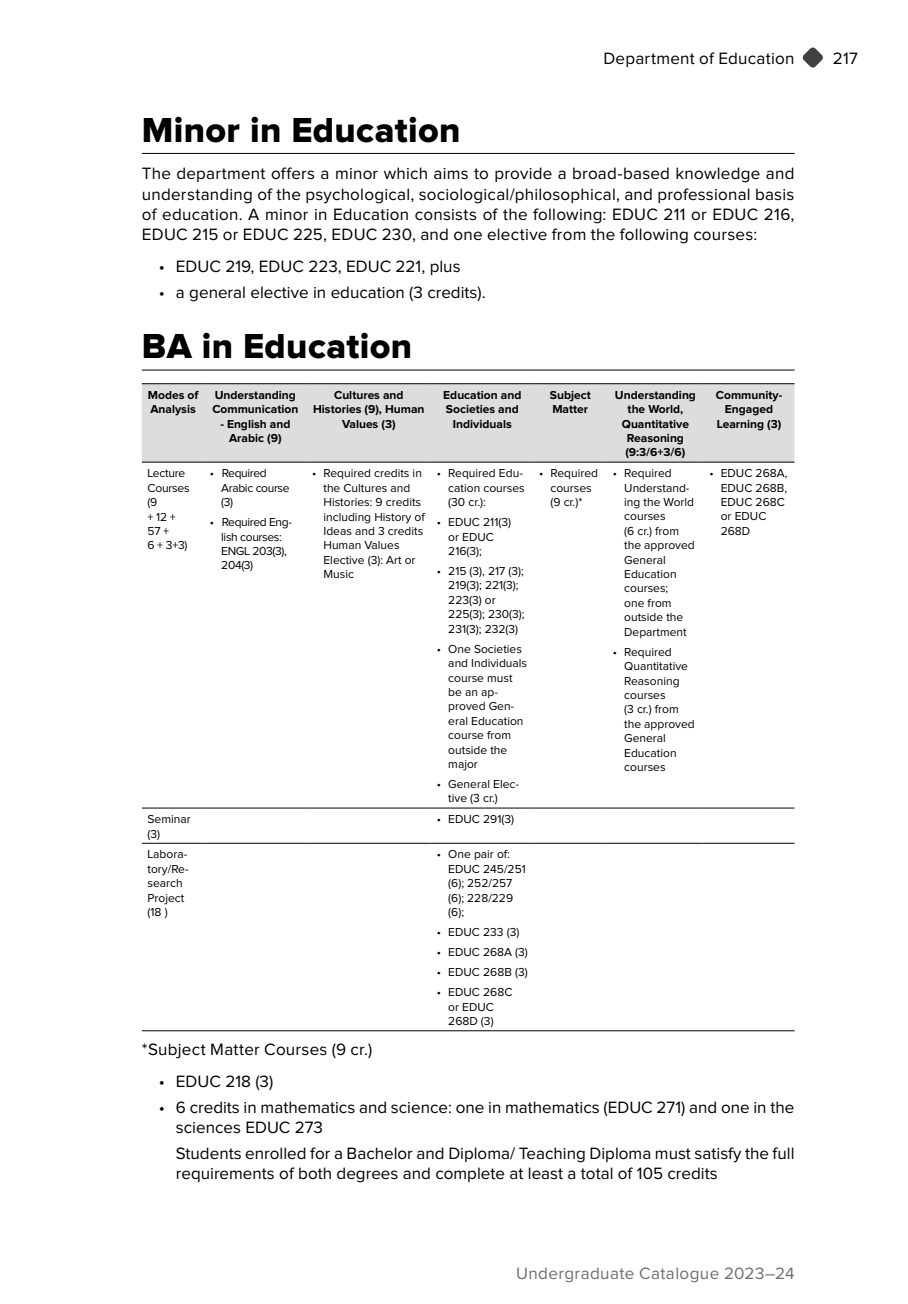
<style>
.page{position:relative;width:908px;height:1304px;background:#fff}
.page>*{position:absolute;margin:0;border:0;box-sizing:border-box;transform-origin:0 0}
.t1{font:36px "Proxima Nova Extrabld";letter-spacing:.01em;color:#000}
.t2{font:17px/20.4px "Proxima Nova";color:#000}
.t3{font:17px "Proxima Nova";letter-spacing:.025em;color:#6d6e71}
.t4{font:12px/14.4px "Proxima Nova";color:#000}
.t5{font:700 12px/14.4px "Proxima Nova";color:#000;text-align:center}
.t6{font:12px/14.4px "Proxima Nova";letter-spacing:-.03em;color:#000}
.t7{font:12px/14.4px "Proxima Nova";letter-spacing:-.02em;color:#000}
</style>
<div class="page">
<svg style="left:802px;top:47px;width:20px;height:21px"></svg>
<hr style="left:142px;top:153px;width:652px;height:1px;background:#000">
<hr style="left:142px;top:370px;width:652px;height:1px;background:#000">
<div style="left:142px;top:384px;width:652px;height:78px;background:#dcddde"></div>
<hr style="left:142px;top:808px;width:62px;height:1px;background:#000">
<hr style="left:204px;top:808px;width:102px;height:1px;background:#000">
<hr style="left:306px;top:808px;width:125px;height:1px;background:#000">
<hr style="left:431px;top:808px;width:102px;height:1px;background:#000">
<hr style="left:533px;top:808px;width:74px;height:1px;background:#000">
<hr style="left:607px;top:808px;width:96px;height:1px;background:#000">
<hr style="left:703px;top:808px;width:91px;height:1px;background:#000">
<hr style="left:142px;top:843px;width:62px;height:1px;background:#000">
<hr style="left:204px;top:843px;width:102px;height:1px;background:#000">
<hr style="left:306px;top:843px;width:125px;height:1px;background:#000">
<hr style="left:431px;top:843px;width:102px;height:1px;background:#000">
<hr style="left:533px;top:843px;width:74px;height:1px;background:#000">
<hr style="left:607px;top:843px;width:96px;height:1px;background:#000">
<hr style="left:703px;top:843px;width:91px;height:1px;background:#000">
<hr style="left:142px;top:1030px;width:62px;height:1px;background:#000">
<hr style="left:204px;top:1030px;width:102px;height:1px;background:#000">
<hr style="left:306px;top:1030px;width:125px;height:1px;background:#000">
<hr style="left:431px;top:1030px;width:102px;height:1px;background:#000">
<hr style="left:533px;top:1030px;width:74px;height:1px;background:#000">
<hr style="left:607px;top:1030px;width:96px;height:1px;background:#000">
<hr style="left:703px;top:1030px;width:91px;height:1px;background:#000">
<hr style="left:142px;top:383px;width:62px;height:1px;background:#000">
<hr style="left:204px;top:383px;width:102px;height:1px;background:#000">
<hr style="left:306px;top:383px;width:125px;height:1px;background:#000">
<hr style="left:431px;top:383px;width:102px;height:1px;background:#000">
<hr style="left:533px;top:383px;width:74px;height:1px;background:#000">
<hr style="left:607px;top:383px;width:96px;height:1px;background:#000">
<hr style="left:703px;top:383px;width:91px;height:1px;background:#000">
<hr style="left:142px;top:462px;width:62px;height:1px;background:#000">
<hr style="left:204px;top:462px;width:102px;height:1px;background:#000">
<hr style="left:306px;top:462px;width:125px;height:1px;background:#000">
<hr style="left:431px;top:462px;width:102px;height:1px;background:#000">
<hr style="left:533px;top:462px;width:74px;height:1px;background:#000">
<hr style="left:607px;top:462px;width:96px;height:1px;background:#000">
<hr style="left:703px;top:462px;width:91px;height:1px;background:#000">
<h2 class="t2" style="left:603px;top:49px;width:192px">Department of Education</h2>
<h2 class="t2" style="left:832px;top:49px;width:26px">217</h2>
<h1 class="t1" style="left:142px;top:113px;width:320px">Minor in Education</h1>
<p class="t2" style="left:142px;top:164px;width:654px;text-align:justify">The department offers a minor which aims to provide a broad-based knowledge and understanding of the psychological, sociological/philosophical, and professional basis of education. A minor in Education consists of the following: EDUC 211 or EDUC 216, EDUC 215 or EDUC 225, EDUC 230, and one elective from the following courses:</p>
<h2 class="t2" style="left:159px;top:257px;width:303px">• EDUC 219, EDUC 223, EDUC 221, plus</h2>
<h2 class="t2" style="left:159px;top:283px;width:328px">• a general elective in education (3 credits).</h2>
<h1 class="t1" style="left:142px;top:330px;width:272px">BA in Education</h1>
<p class="t5" style="left:148px;top:388px;width:52px;text-align:left">Modes of<br>Analysis</p>
<p class="t5" style="left:212px;top:388px;width:87px;text-align:left">Understanding<br>Communication</p>
<p class="t5" style="left:220px;top:417px;width:71px">- English and<br>Arabic (9)</p>
<p class="t5" style="left:313px;top:388px;width:113px">Cultures and<br>Histories (9), Human<br>Values (3)</p>
<p class="t5" style="left:443px;top:388px;width:79px">Education and<br>Societies and<br>Individuals</p>
<p class="t5" style="left:549px;top:388px;width:42px;text-align:left">Subject<br>Matter</p>
<p class="t5" style="left:614px;top:388px;width:83px">Understanding the World,<br>Quantitative<br>Reasoning (9:3/6+3/6)</p>
<p class="t5" style="left:715px;top:388px;width:68px">Community-<br>Engaged<br>Learning (3)</p>
<p class="t7" style="left:147px;top:467px;width:44px">Lecture<br>Courses (9<br>+ 12 +<br>57 +<br>6 + 3+3)</p>
<p class="t6" style="left:221px;top:467px;width:70px;text-indent:-11px">• Required<br>Arabic course (3)</p>
<p class="t6" style="left:221px;top:515px;width:72px;text-indent:-11px">• Required Eng&shy;lish courses:<br>ENGL 203(3),<br>204(3)</p>
<p class="t4" style="left:323px;top:467px;width:103px;text-indent:-11px">• Required credits in the Cultures and<br>Histories: 9 credits including History of<br>Ideas and 3 credits<br>Human Values<br>Elective (3): Art or<br>Music</p>
<p class="t4" style="left:448px;top:467px;width:78px;text-indent:-11px">• Required Edu&shy;cation courses (30 cr.):</p>
<p class="t4" style="left:448px;top:515px;width:64px;text-indent:-11px">• EDUC 211(3) or EDUC<br>216(3);</p>
<p class="t4" style="left:448px;top:564px;width:78px;text-indent:-11px">• 215 (3), 217 (3);<br>219(3); 221(3);<br>223(3) or<br>225(3); 230(3);<br>231(3); 232(3)</p>
<p class="t4" style="left:448px;top:642px;width:80px;text-indent:-11px">• One Societies and Individuals course must be an ap&shy;proved Gen&shy;eral Education course from outside the major</p>
<p class="t4" style="left:448px;top:777px;width:72px;text-indent:-11px">• General Elec&shy;tive (3 cr.)</p>
<p class="t4" style="left:539px;top:467px;width:60px;text-align:center">• Required courses<br>(9 cr.)*</p>
<p class="t4" style="left:624px;top:467px;width:72px;text-indent:-11px">• Required<br>Understand&shy;ing the World courses<br>(6 cr.) from the approved<br>General<br>Education courses;<br>one from outside the<br>Department</p>
<p class="t4" style="left:624px;top:645px;width:72px;text-indent:-11px">• Required<br>Quantitative<br>Reasoning courses<br>(3 cr.) from the approved<br>General<br>Education courses</p>
<p class="t4" style="left:720px;top:467px;width:68px;text-indent:-11px">• EDUC 268A,<br>EDUC 268B,<br>EDUC 268C or EDUC<br>268D</p>
<p class="t4" style="left:147px;top:812px;width:45px">Seminar (3)</p>
<p class="t4" style="left:437px;top:812px;width:79px">• EDUC 291(3)</p>
<p class="t4" style="left:147px;top:848px;width:43px">Labora&shy;tory/Re&shy;search<br>Project (18 )</p>
<p class="t4" style="left:448px;top:848px;width:79px;text-indent:-11px">• One pair of:<br>EDUC 245/251 (6); 252/257 (6); 228/229 (6);</p>
<p class="t4" style="left:437px;top:925px;width:84px">• EDUC 233 (3)</p>
<p class="t4" style="left:437px;top:945px;width:92px">• EDUC 268A (3)</p>
<p class="t4" style="left:437px;top:965px;width:92px">• EDUC 268B (3)</p>
<p class="t4" style="left:448px;top:986px;width:66px;text-indent:-11px">• EDUC 268C or EDUC<br>268D (3)</p>
<h2 class="t2" style="left:142px;top:1040px;width:232px">*Subject Matter Courses (9 cr.)</h2>
<h2 class="t2" style="left:159px;top:1071px;width:116px">• EDUC 218 (3)</h2>
<h2 class="t2" style="left:176px;top:1097px;width:619px;text-indent:-17px">• 6 credits in mathematics and science: one in mathematics (EDUC 271) and one in the sciences EDUC 273</h2>
<h2 class="t2" style="left:176px;top:1144px;width:620px">Students enrolled for a Bachelor and Diploma/ Teaching Diploma must satisfy the full requirements of both degrees and complete at least a total of 105 credits</h2>
<h2 class="t3" style="left:516px;top:1265px;width:280px">Undergraduate Catalogue 2023–24</h2>
</div>
